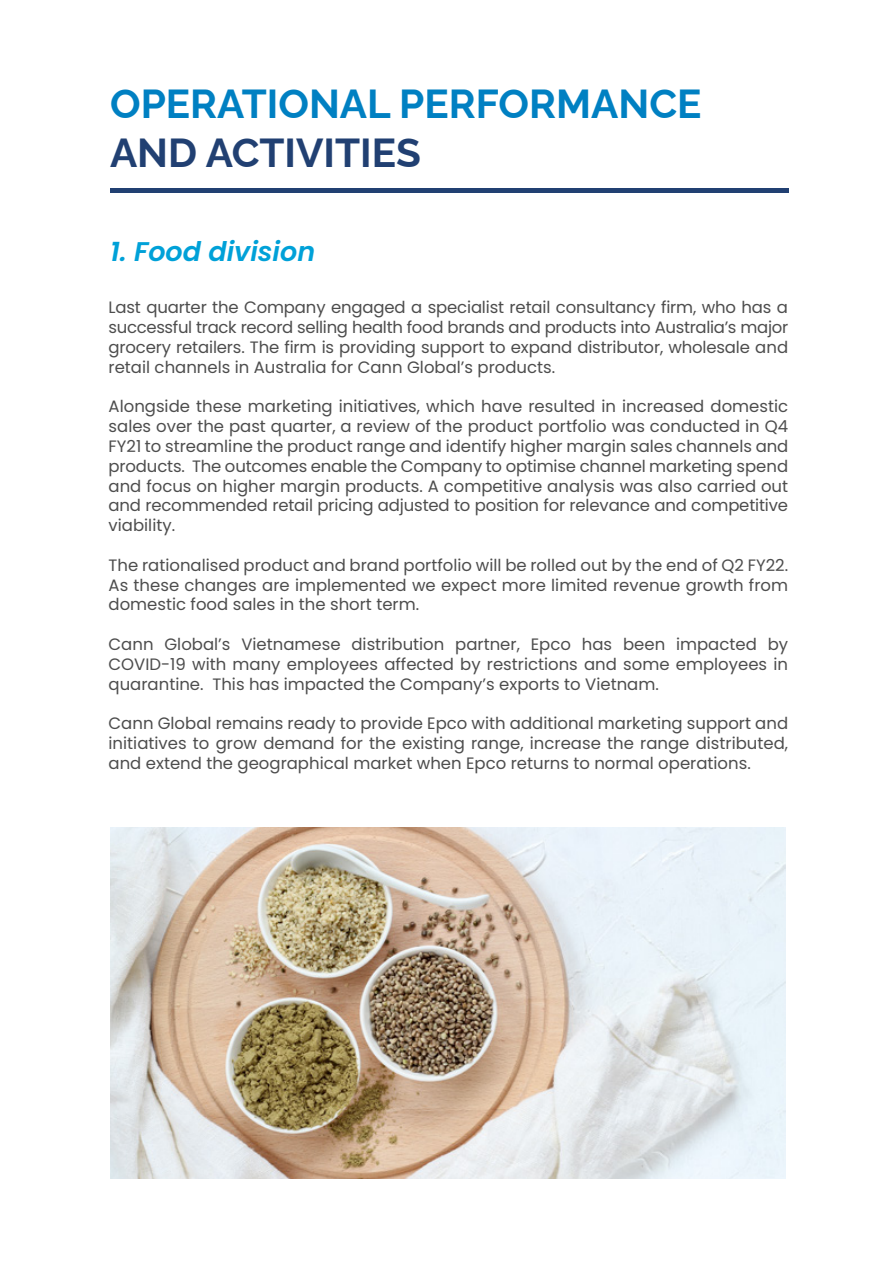
<style>
.page{position:relative;width:893px;height:1263px;background:#fff}
.page>*{position:absolute;margin:0;border:0;box-sizing:border-box;transform-origin:0 0}
.t1{font:700 40.5px "Raleway";color:#0080c2}
.t2{font:700 40.5px "Raleway";color:#214072}
.t3{font:italic 600 27px "Poppins";color:#00a1d8}
.t4{font:16.5px/19.8px "Poppins";color:#4d4d4d;text-align:justify}
</style>
<div class="page">
<hr style="left:110px;top:188px;width:678px;height:4px;background:#214072">
<img style="left:110px;top:827px;width:676px;height:351px">
<h1 class="t1" style="left:110px;top:71px;width:593px">OPERATIONAL PERFORMANCE</h1>
<h1 class="t2" style="left:110px;top:120px;width:312px">AND ACTIVITIES</h1>
<h2 class="t3" style="left:110px;top:236px;width:207px">1. Food division</h2>
<p class="t4" style="left:109px;top:298px;width:681px">Last quarter the Company engaged a specialist retail consultancy firm, who has a successful track record selling health food brands and products into Australia’s major grocery retailers. The firm is providing support to expand distributor, wholesale and retail channels in Australia for Cann Global’s products.</p>
<p class="t4" style="left:109px;top:397px;width:681px">Alongside these marketing initiatives, which have resulted in increased domestic sales over the past quarter, a review of the product portfolio was conducted in Q4<br>FY21 to streamline the product range and identify higher margin sales channels and products. The outcomes enable the Company to optimise channel marketing spend and focus on higher margin products. A competitive analysis was also carried out and recommended retail pricing adjusted to position for relevance and competitive viability.</p>
<p class="t4" style="left:109px;top:555px;width:681px">The rationalised product and brand portfolio will be rolled out by the end of Q2 FY22.<br>As these changes are implemented we expect more limited revenue growth from domestic food sales in the short term.</p>
<p class="t4" style="left:109px;top:634px;width:681px">Cann Global’s Vietnamese distribution partner, Epco has been impacted by COVID-19 with many employees affected by restrictions and some employees in quarantine. This has impacted the Company’s exports to Vietnam.</p>
<p class="t4" style="left:109px;top:713px;width:681px">Cann Global remains ready to provide Epco with additional marketing support and initiatives to grow demand for the existing range, increase the range distributed, and extend the geographical market when Epco returns to normal operations.</p>
</div>
